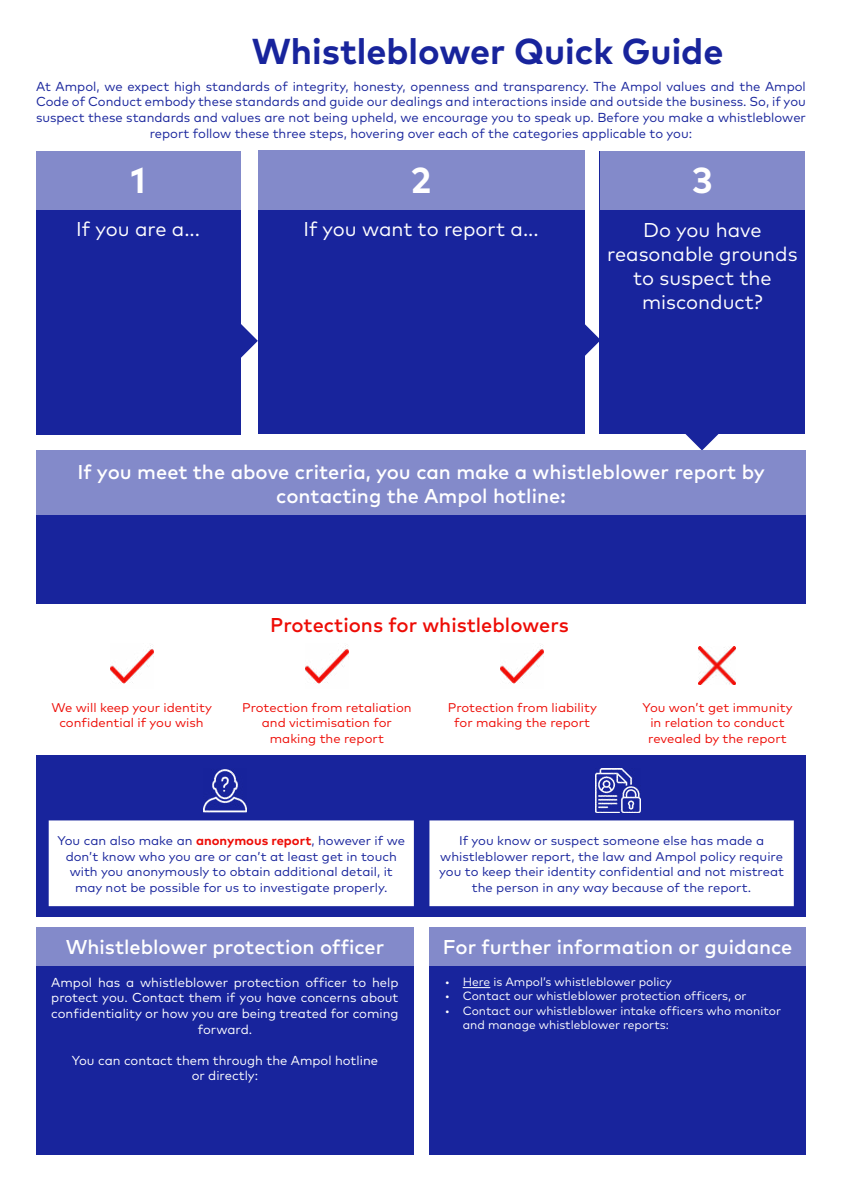
<style>
.page{position:relative;width:842px;height:1191px;background:#fff}
.page>*{position:absolute;margin:0;border:0;box-sizing:border-box;transform-origin:0 0}
.t1{font:700 36px "Mark OT";color:#18249c}
.t2{font:700 36px "Mark OT";color:#fff}
.t3{font:500 20px/24px "Mark OT";color:#fff;text-align:center}
.t4{font:20px/24px "Mark OT";color:#fff;text-align:center}
.t5{font:500 20px "Mark OT";color:#ed0c06}
.t6{font:13px/15.6px "Mark OT";color:#18249c;text-align:center}
.t7{font:13px/15.6px "Mark OT";color:#fff;text-align:center}
.t8{font:12.6px/15.6px "Mark OT";color:#18249c;text-align:center}
.t9{font:12.6px/15.6px "Mark OT";color:#ed0c06;text-align:center}
.t10{font:12px/14.4px "Mark OT";color:#fff}
.s1{font-weight:700;color:#ed0c06}
</style>
<div class="page">
<svg style="left:676px;top:433px;width:53px;height:17px"></svg>
<svg style="left:584px;top:314px;width:16px;height:53px"></svg>
<svg style="left:240px;top:315px;width:18px;height:53px"></svg>
<div style="left:429px;top:927px;width:377px;height:228px;background:#18249c"></div>
<div style="left:36px;top:927px;width:378px;height:228px;background:#18249c"></div>
<div style="left:36px;top:927px;width:378px;height:38px;background:#838aca"></div>
<div style="left:429px;top:927px;width:377px;height:38px;background:#838aca"></div>
<div style="left:36px;top:450px;width:770px;height:154px;background:#18249c"></div>
<div style="left:36px;top:450px;width:770px;height:65px;background:#838aca"></div>
<div style="left:36px;top:151px;width:204px;height:283px;background:#18249c"></div>
<div style="left:600px;top:151px;width:205px;height:282px;background:#18249c"></div>
<div style="left:258px;top:150px;width:326px;height:283px;background:#18249c"></div>
<div style="left:36px;top:755px;width:770px;height:162px;background:#18249c"></div>
<div style="left:36px;top:150px;width:204px;height:59px;background:#838aca"></div>
<div style="left:258px;top:150px;width:326px;height:59px;background:#838aca"></div>
<div style="left:600px;top:150px;width:205px;height:59px;background:#838aca"></div>
<div style="left:50px;top:821px;width:363px;height:84px;background:#fff"></div>
<div style="left:49px;top:820px;width:365px;height:86px;border:2px solid #fff"></div>
<div style="left:430px;top:821px;width:363px;height:84px;background:#fff"></div>
<div style="left:429px;top:820px;width:365px;height:86px;border:2px solid #fff"></div>
<svg style="left:463px;top:987px;width:27px;height:1px"></svg>
<img style="left:203px;top:769px;width:43px;height:43px">
<img style="left:595px;top:768px;width:45px;height:44px">
<img style="left:110px;top:645px;width:43px;height:39px">
<img style="left:305px;top:645px;width:43px;height:39px">
<img style="left:500px;top:645px;width:43px;height:39px">
<img style="left:699px;top:647px;width:36px;height:38px">
<h1 class="t1" style="left:252px;top:28px;width:473px">Whistleblower Quick Guide</h1>
<p class="t6" style="left:36px;top:78px;width:771px">At Ampol, we expect high standards of integrity, honesty, openness and transparency. The Ampol values and the Ampol Code of Conduct embody these standards and guide our dealings and interactions inside and outside the business. So, if you suspect these standards and values are not being upheld, we encourage you to speak up. Before you make a whistleblower report follow these three steps, hovering over each of the categories applicable to you:</p>
<h1 class="t2" style="left:131px;top:157px;width:16px">1</h1>
<h1 class="t2" style="left:411px;top:157px;width:22px">2</h1>
<h1 class="t2" style="left:692px;top:157px;width:22px">3</h1>
<h2 class="t4" style="left:76px;top:217px;width:125px">If you are a...</h2>
<h2 class="t4" style="left:303px;top:217px;width:237px">If you want to report a...</h2>
<h2 class="t4" style="left:607px;top:218px;width:192px">Do you have reasonable grounds to suspect the misconduct?</h2>
<h2 class="t3" style="left:77px;top:459px;width:689px">If you meet the above criteria, you can make a whistleblower report by contacting the Ampol hotline:</h2>
<p class="t9" style="left:51px;top:699px;width:162px">We will keep your identity confidential if you wish</p>
<h2 class="t5" style="left:270px;top:612px;width:300px">Protections for whistleblowers</h2>
<p class="t9" style="left:242px;top:699px;width:171px">Protection from retaliation and victimisation for making the report</p>
<p class="t9" style="left:448px;top:699px;width:151px">Protection from liability for making the report</p>
<p class="t9" style="left:643px;top:699px;width:151px">You won’t get immunity in relation to conduct revealed by the report</p>
<p class="t8" style="left:57px;top:832px;width:349px">You can also make an <span class="s1">anonymous report</span>, however if we don’t know who you are or can’t at least get in touch with you anonymously to obtain additional detail, it may not be possible for us to investigate properly.</p>
<p class="t8" style="left:439px;top:832px;width:346px">If you know or suspect someone else has made a whistleblower report, the law and Ampol policy require you to keep their identity confidential and not mistreat the person in any way because of the report.</p>
<h2 class="t3" style="left:66px;top:934px;width:320px">Whistleblower protection officer</h2>
<h2 class="t3" style="left:443px;top:934px;width:351px">For further information or guidance</h2>
<p class="t7" style="left:51px;top:974px;width:349px">Ampol has a whistleblower protection officer to help protect you. Contact them if you have concerns about confidentiality or how you are being treated for coming forward.</p>
<p class="t7" style="left:72px;top:1052px;width:308px">You can contact them through the Ampol hotline or directly:</p>
<p class="t10" style="left:445px;top:974px;width:229px">• Here is Ampol’s whistleblower policy</p>
<p class="t10" style="left:445px;top:989px;width:303px">• Contact our whistleblower protection officers, or</p>
<p class="t10" style="left:463px;top:1003px;width:320px;text-indent:-18px">• Contact our whistleblower intake officers who monitor and manage whistleblower reports:</p>
</div>
